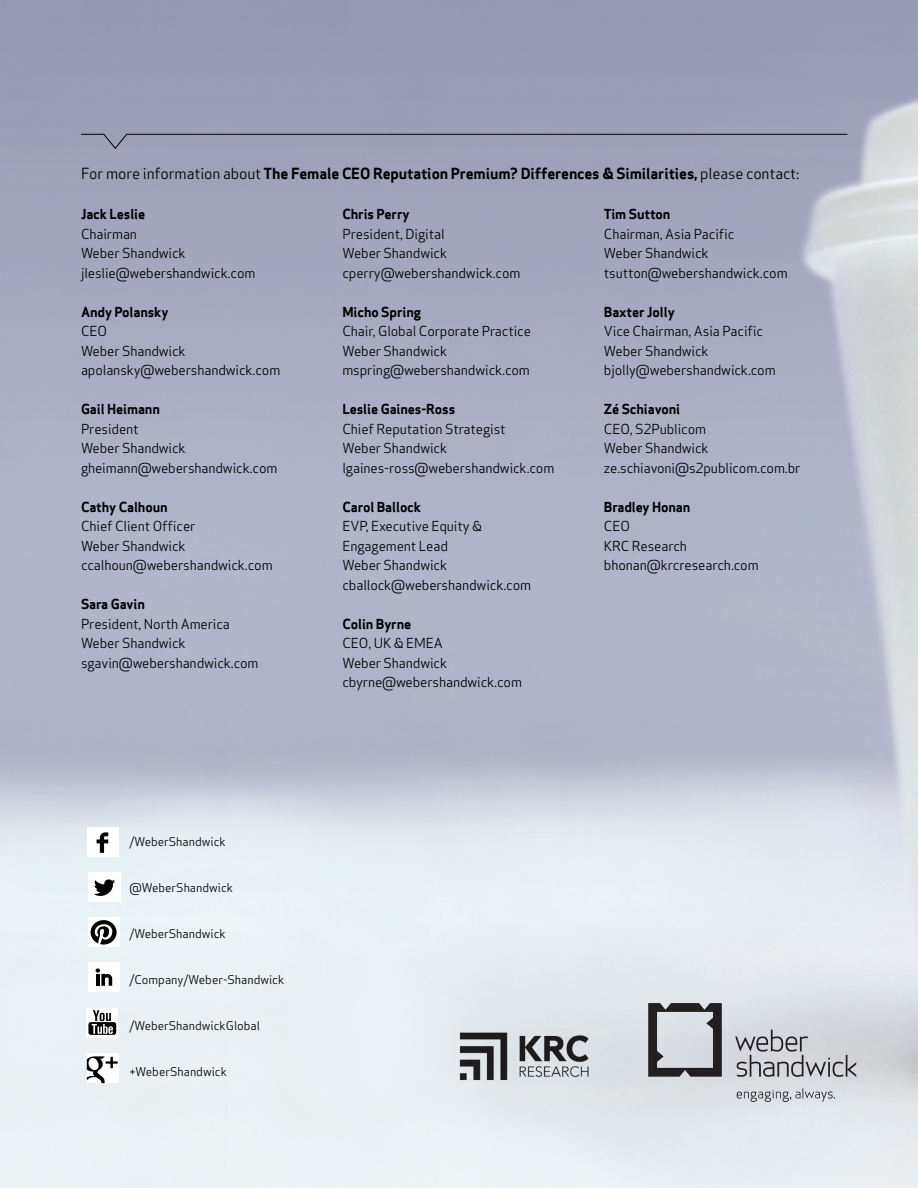
<style>
.page{position:relative;width:918px;height:1188px;background:#fff}
.page>*{position:absolute;margin:0;border:0;box-sizing:border-box;transform-origin:0 0}
.t1{font:700 15px "Apex Sans";letter-spacing:-.01em;color:#000}
.t2{font:13.5px/19.5px "Apex Sans";letter-spacing:-.01em;color:#000}
.t3{font:700 13.5px "Apex Sans";letter-spacing:-.01em;color:#000}
.t4{font:11.85px "Apex Sans";color:#000}
.s1{font-weight:400}
</style>
<div class="page">
<svg style="left:648px;top:1003px;width:208px;height:99px"></svg>
<img style="left:442px;top:1018px;width:171px;height:84px">
<div style="left:80px;top:134px;width:768px;height:16px;background:#9da0b9"></div>
<svg style="left:97px;top:832px;width:11px;height:21px"></svg>
<svg style="left:94px;top:879px;width:21px;height:17px"></svg>
<div style="left:88px;top:1022px;width:28px;height:13px;background:#000;border-radius:2px"></div>
<svg style="left:92px;top:1010px;width:21px;height:24px"></svg>
<svg style="left:96px;top:968px;width:16px;height:18px"></svg>
<svg style="left:87px;top:1056px;width:31px;height:27px"></svg>
<svg style="left:91px;top:920px;width:26px;height:25px"></svg>
<p class="t1" style="left:81px;top:164px;width:720px"><span class="s1">For more information about</span> The Female CEO Reputation Premium? Differences &amp; Similarities, <span class="s1">please contact:</span></p>
<p class="t3" style="left:81px;top:205px;width:66px">Jack Leslie</p>
<p class="t2" style="left:81px;top:223px;width:58px">Chairman</p>
<p class="t2" style="left:81px;top:242px;width:106px">Weber Shandwick</p>
<p class="t2" style="left:81px;top:262px;width:176px">jleslie@webershandwick.com</p>
<p class="t3" style="left:81px;top:303px;width:89px">Andy Polansky</p>
<p class="t2" style="left:81px;top:320px;width:28px">CEO</p>
<p class="t2" style="left:81px;top:340px;width:106px">Weber Shandwick</p>
<p class="t2" style="left:81px;top:359px;width:201px">apolansky@webershandwick.com</p>
<p class="t3" style="left:81px;top:400px;width:81px">Gail Heimann</p>
<p class="t2" style="left:81px;top:418px;width:59px">President</p>
<p class="t2" style="left:81px;top:437px;width:106px">Weber Shandwick</p>
<p class="t2" style="left:81px;top:457px;width:198px">gheimann@webershandwick.com</p>
<p class="t3" style="left:81px;top:498px;width:88px">Cathy Calhoun</p>
<p class="t2" style="left:81px;top:515px;width:116px">Chief Client Officer</p>
<p class="t2" style="left:81px;top:535px;width:106px">Weber Shandwick</p>
<p class="t2" style="left:81px;top:554px;width:193px">ccalhoun@webershandwick.com</p>
<p class="t3" style="left:81px;top:595px;width:66px">Sara Gavin</p>
<p class="t2" style="left:81px;top:613px;width:151px">President, North America</p>
<p class="t2" style="left:81px;top:632px;width:106px">Weber Shandwick</p>
<p class="t2" style="left:81px;top:652px;width:179px">sgavin@webershandwick.com</p>
<p class="t4" style="left:129px;top:832px;width:98px">/WeberShandwick</p>
<p class="t4" style="left:129px;top:878px;width:105px">@WeberShandwick</p>
<p class="t4" style="left:129px;top:924px;width:98px">/WeberShandwick</p>
<p class="t4" style="left:129px;top:970px;width:156px">/Company/Weber-Shandwick</p>
<p class="t4" style="left:129px;top:1016px;width:132px">/WeberShandwickGlobal</p>
<p class="t4" style="left:129px;top:1062px;width:99px">+WeberShandwick</p>
<p class="t3" style="left:342px;top:205px;width:69px">Chris Perry</p>
<p class="t2" style="left:342px;top:223px;width:104px">President, Digital</p>
<p class="t2" style="left:342px;top:242px;width:106px">Weber Shandwick</p>
<p class="t2" style="left:342px;top:262px;width:179px">cperry@webershandwick.com</p>
<p class="t3" style="left:342px;top:303px;width:80px">Micho Spring</p>
<p class="t2" style="left:342px;top:320px;width:190px">Chair, Global Corporate Practice</p>
<p class="t2" style="left:342px;top:340px;width:106px">Weber Shandwick</p>
<p class="t2" style="left:342px;top:359px;width:189px">mspring@webershandwick.com</p>
<p class="t3" style="left:342px;top:400px;width:114px">Leslie Gaines-Ross</p>
<p class="t2" style="left:342px;top:418px;width:165px">Chief Reputation Strategist</p>
<p class="t2" style="left:342px;top:437px;width:106px">Weber Shandwick</p>
<p class="t2" style="left:342px;top:457px;width:213px">lgaines-ross@webershandwick.com</p>
<p class="t3" style="left:342px;top:498px;width:80px">Carol Ballock</p>
<p class="t2" style="left:342px;top:515px;width:141px">EVP, Executive Equity &amp;<br>Engagement Lead</p>
<p class="t2" style="left:342px;top:554px;width:106px">Weber Shandwick</p>
<p class="t2" style="left:342px;top:574px;width:190px">cballock@webershandwick.com</p>
<p class="t3" style="left:342px;top:615px;width:70px">Colin Byrne</p>
<p class="t2" style="left:342px;top:632px;width:102px">CEO, UK &amp; EMEA</p>
<p class="t2" style="left:342px;top:652px;width:106px">Weber Shandwick</p>
<p class="t2" style="left:342px;top:671px;width:181px">cbyrne@webershandwick.com</p>
<p class="t3" style="left:604px;top:205px;width:68px">Tim Sutton</p>
<p class="t2" style="left:604px;top:223px;width:132px">Chairman, Asia Pacific</p>
<p class="t2" style="left:604px;top:242px;width:106px">Weber Shandwick</p>
<p class="t2" style="left:604px;top:262px;width:185px">tsutton@webershandwick.com</p>
<p class="t3" style="left:604px;top:303px;width:72px">Baxter Jolly</p>
<p class="t2" style="left:604px;top:320px;width:161px">Vice Chairman, Asia Pacific</p>
<p class="t2" style="left:604px;top:340px;width:106px">Weber Shandwick</p>
<p class="t2" style="left:604px;top:359px;width:173px">bjolly@webershandwick.com</p>
<p class="t3" style="left:604px;top:400px;width:78px">Zé Schiavoni</p>
<p class="t2" style="left:604px;top:418px;width:104px">CEO, S2Publicom</p>
<p class="t2" style="left:604px;top:437px;width:106px">Weber Shandwick</p>
<p class="t2" style="left:604px;top:457px;width:198px">ze.schiavoni@s2publicom.com.br</p>
<p class="t3" style="left:604px;top:498px;width:88px">Bradley Honan</p>
<p class="t2" style="left:604px;top:515px;width:28px">CEO</p>
<p class="t2" style="left:604px;top:535px;width:85px">KRC Research</p>
<p class="t2" style="left:604px;top:554px;width:156px">bhonan@krcresearch.com</p>
</div>
